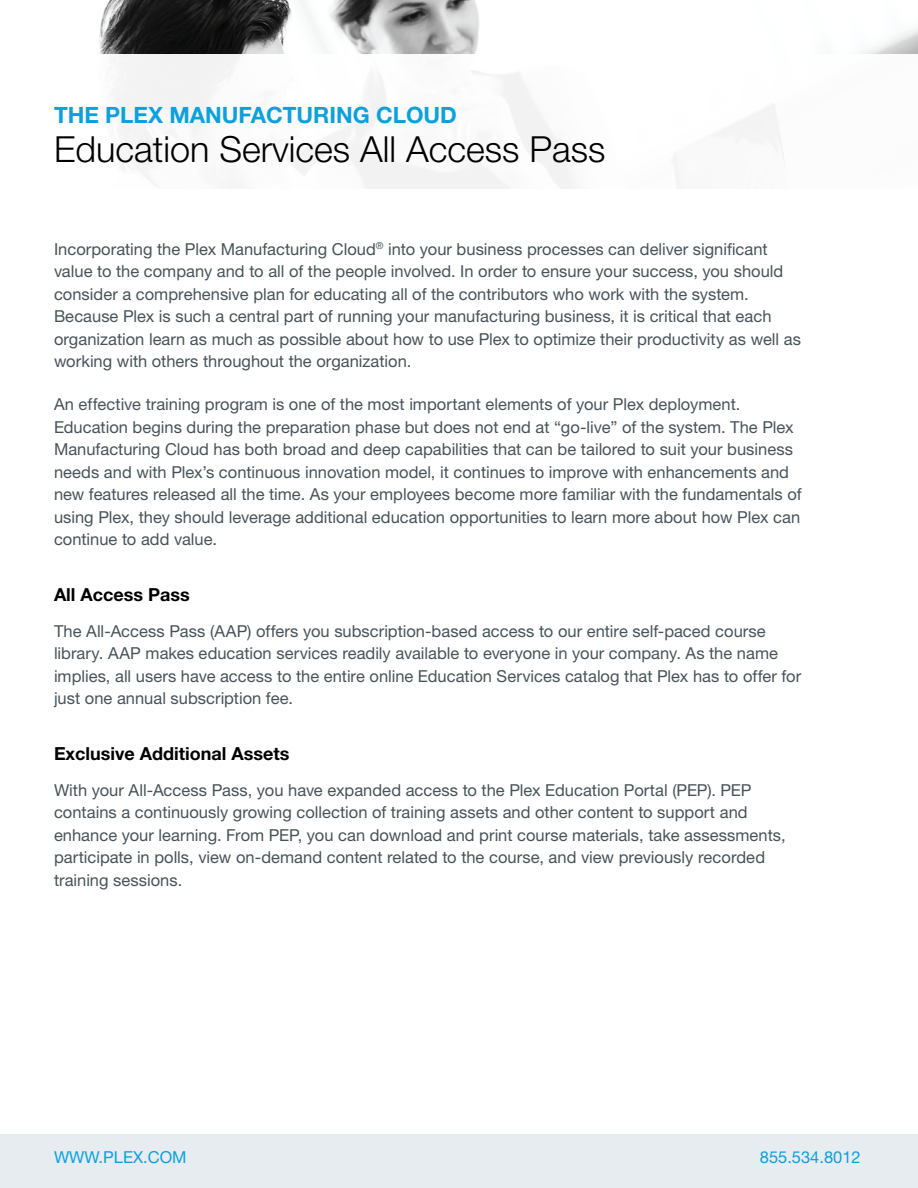
<style>
.page{position:relative;width:918px;height:1188px;background:#fff}
.page>*{position:absolute;margin:0;border:0;box-sizing:border-box;transform-origin:0 0}
.Interior_Page_Main_H{font:300 36px "Helvetica Neue LT Pro";color:#000}
.Interior_Page_Blue_H{font:700 22.5px "Helvetica Neue LT Pro";color:#0ca0dc}
.black_titles{font:700 18px "Helvetica Neue LT Pro";color:#000}
.copy{font:16.5px/22.5px "Helvetica Neue LT Pro";color:#475359}
.t1{font:16.5px "Helvetica Neue LT Pro";color:#0ca0dc}
</style>
<div class="page">
<img style="left:99px;top:0;width:819px;height:54px">
<div style="left:0;top:1134px;width:918px;height:54px;background:#e6ecef"></div>
<p class="Interior_Page_Blue_H" style="left:54px;top:101px;width:404px">THE PLEX MANUFACTURING CLOUD</p>
<p class="Interior_Page_Main_H" style="left:54px;top:127px;width:553px">Education Services All Access Pass</p>
<p class="copy" style="left:54px;top:237px;width:749px">Incorporating the Plex Manufacturing Cloud<sup>®</sup> into your business processes can deliver significant value to the company and to all of the people involved. In order to ensure your success, you should consider a comprehensive plan for educating all of the contributors who work with the system.<br>Because Plex is such a central part of running your manufacturing business, it is critical that each organization learn as much as possible about how to use Plex to optimize their productivity as well as working with others throughout the organization.</p>
<p class="copy" style="left:54px;top:393px;width:749px">An effective training program is one of the most important elements of your Plex deployment.<br>Education begins during the preparation phase but does not end at “go-live” of the system. The Plex Manufacturing Cloud has both broad and deep capabilities that can be tailored to suit your business needs and with Plex’s continuous innovation model, it continues to improve with enhancements and new features released all the time. As your employees become more familiar with the fundamentals of using Plex, they should leverage additional education opportunities to learn more about how Plex can continue to add value.</p>
<p class="black_titles" style="left:54px;top:583px;width:137px">All Access Pass</p>
<p class="copy" style="left:54px;top:619px;width:749px">The All-Access Pass (AAP) offers you subscription-based access to our entire self-paced course library. AAP makes education services readily available to everyone in your company. As the name implies, all users have access to the entire online Education Services catalog that Plex has to offer for just one annual subscription fee.</p>
<p class="black_titles" style="left:54px;top:742px;width:237px">Exclusive Additional Assets</p>
<p class="copy" style="left:54px;top:778px;width:733px">With your All-Access Pass, you have expanded access to the Plex Education Portal (PEP). PEP contains a continuously growing collection of training assets and other content to support and enhance your learning. From PEP, you can download and print course materials, take assessments, participate in polls, view on-demand content related to the course, and view previously recorded training sessions.</p>
<p class="t1" style="left:54px;top:1147px;width:134px">WWW.PLEX.COM</p>
<p class="t1" style="left:760px;top:1147px;width:102px">855.534.8012</p>
</div>
